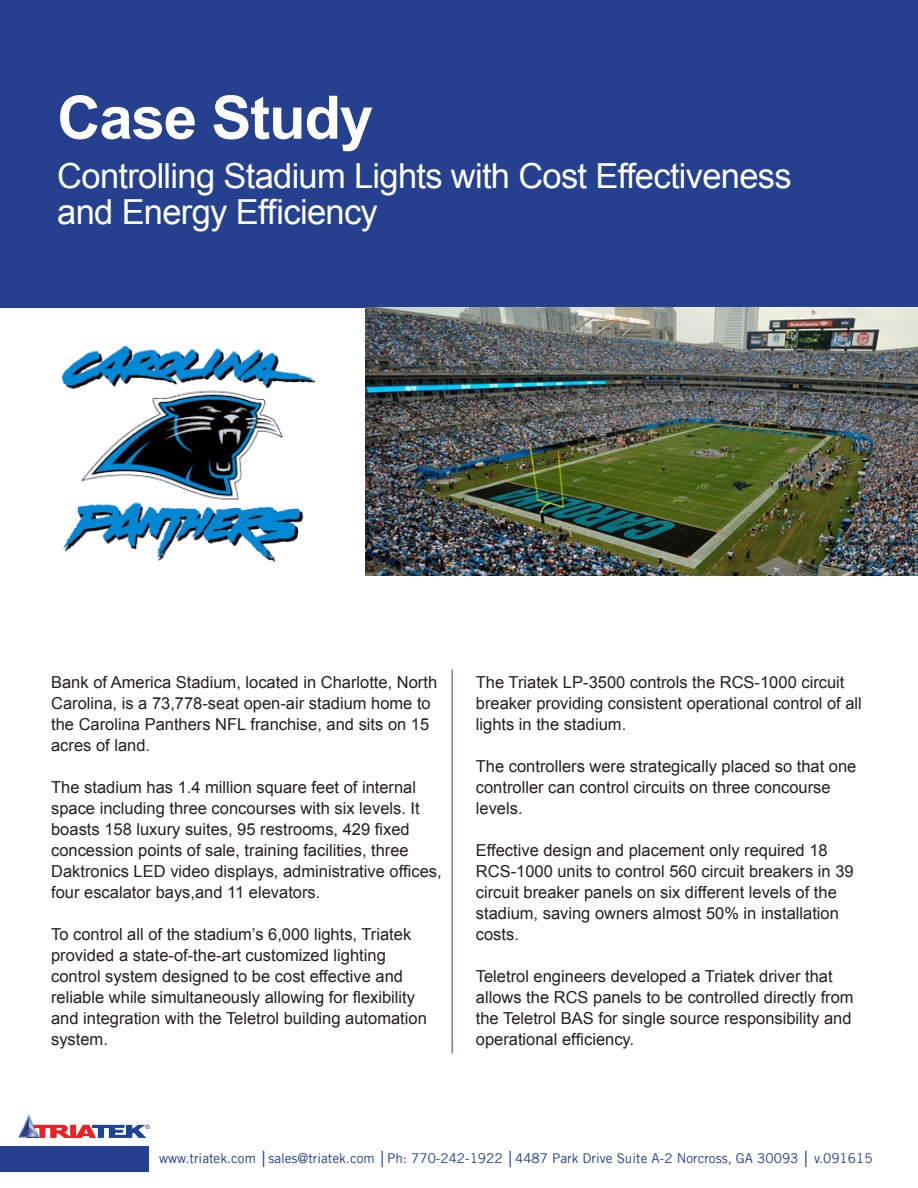
<style>
.page{position:relative;width:918px;height:1188px;background:#fff}
.page>*{position:absolute;margin:0;border:0;box-sizing:border-box;transform-origin:0 0}
.t1{font:700 60px "Arial";letter-spacing:-.02em;color:#fffffd}
.t2{font:34.5px/36px "Arial";letter-spacing:-.02em;color:#fffffd}
.t3{font:16.5px/21px "Arial";color:#231f20}
.t4{font:13.5px "Trade Gothic LT";color:#25408f}
.s1{font-family:"Arial Narrow"}
</style>
<div class="page">
<div style="left:0;top:0;width:918px;height:308px;background:#24408f"></div>
<hr style="left:452px;top:669px;width:1px;height:384px;background:#253f8e">
<div style="left:0;top:1146px;width:149px;height:25px;background:#25408f"></div>
<img style="left:19px;top:1115px;width:131px;height:23px">
<img style="left:365px;top:308px;width:553px;height:268px">
<img style="left:61px;top:345px;width:255px;height:217px">
<p class="t1" style="left:57px;top:78px;width:317px">Case Study</p>
<p class="t2" style="left:57px;top:158px;width:736px">Controlling Stadium Lights with Cost Effectiveness and Energy Efficiency</p>
<p class="t3" style="left:51px;top:671px;width:388px">Bank of America Stadium, located in Charlotte, North Carolina, is a 73,778-seat open-air stadium home to the Carolina Panthers NFL franchise, and sits on 15 acres of land.</p>
<p class="t3" style="left:51px;top:776px;width:392px">The stadium has 1.4 million square feet of internal space including three concourses with six levels. It boasts 158 luxury suites, 95 restrooms, 429 fixed concession points of sale, training facilities, three Daktronics LED video displays, administrative offices, four escalator bays,and 11 elevators.</p>
<p class="t3" style="left:51px;top:923px;width:377px">To control all of the stadium’s 6,000 lights, Triatek provided a state-of-the-art customized lighting control system designed to be cost effective and reliable while simultaneously allowing for flexibility and integration with the Teletrol building automation system.</p>
<p class="t3" style="left:476px;top:671px;width:388px">The Triatek LP-3500 controls the RCS-1000 circuit breaker providing consistent operational control of all lights in the stadium.</p>
<p class="t3" style="left:476px;top:755px;width:382px">The controllers were strategically placed so that one controller can control circuits on three concourse levels.</p>
<p class="t3" style="left:476px;top:839px;width:379px">Effective design and placement only required 18<br>RCS-1000 units to control 560 circuit breakers in 39 circuit breaker panels on six different levels of the stadium, saving owners almost 50% in installation costs.</p>
<p class="t3" style="left:476px;top:965px;width:379px">Teletrol engineers developed a Triatek driver that allows the RCS panels to be controlled directly from the Teletrol BAS for single source responsibility and operational efficiency.</p>
<p class="t4" style="left:159px;top:1150px;width:715px">www.triatek.com <span class="s1">│</span>sales@triatek.com <span class="s1">│</span>Ph: 770-242-1922 <span class="s1">│</span>4487 Park Drive Suite A-2 Norcross, GA 30093 <span class="s1">│</span> v.091615</p>
</div>
